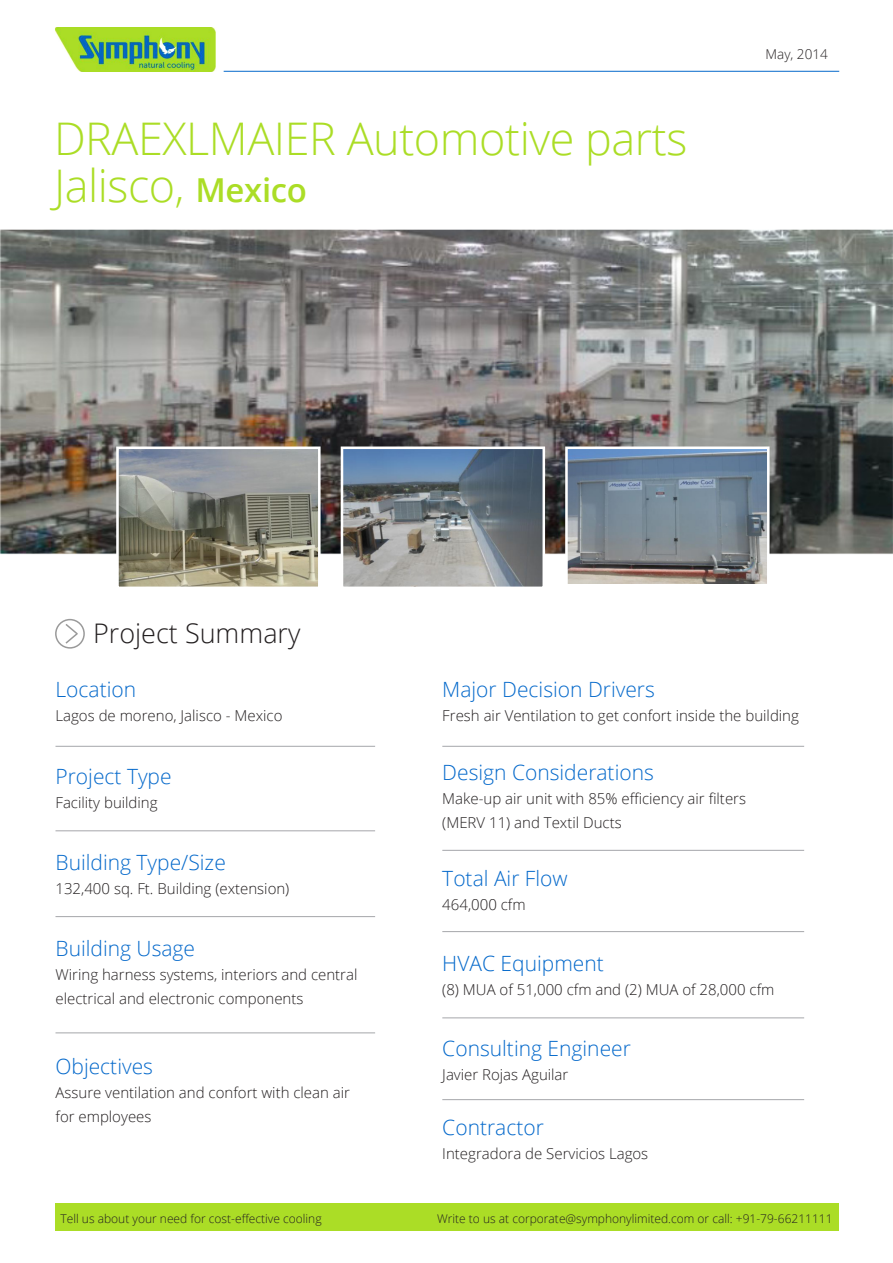
<style>
.page{position:relative;width:893px;height:1263px;background:#fff}
.page>*{position:absolute;margin:0;border:0;box-sizing:border-box;transform-origin:0 0}
.t1{font:300 45px "Open Sans";letter-spacing:-.01em;color:#abdd26}
.t2{font:300 27px "Open Sans";color:#231f20}
.t3{font:300 21px "Open Sans";color:#0569cb}
.t4{font:300 15px/24px "Open Sans";color:#231f20}
.t5{font:300 13.5px "Open Sans";color:#231f20}
.t6{font:300 12px "Open Sans";color:#231f20}
.s1{font-weight:600;font-size:33px}
</style>
<div class="page">
<div style="left:55px;top:1204px;width:783px;height:27px;background:#abdd26"></div>
<img style="left:55px;top:27px;width:161px;height:45px">
<hr style="left:224px;top:71px;width:615px;height:1px;background:#0569cb">
<svg style="left:0;top:229px;width:893px;height:326px"></svg>
<svg style="left:55px;top:618px;width:30px;height:31px"></svg>
<hr style="left:56px;top:746px;width:319px;height:1px;background:#a5a6aa">
<hr style="left:442px;top:746px;width:362px;height:1px;background:#a5a6aa">
<hr style="left:56px;top:830px;width:319px;height:1px;background:#a5a6aa">
<hr style="left:442px;top:850px;width:362px;height:1px;background:#a5a6aa">
<hr style="left:56px;top:916px;width:319px;height:1px;background:#a5a6aa">
<hr style="left:442px;top:931px;width:362px;height:1px;background:#a5a6aa">
<hr style="left:56px;top:1032px;width:319px;height:1px;background:#a5a6aa">
<hr style="left:442px;top:1017px;width:362px;height:1px;background:#a5a6aa">
<hr style="left:442px;top:1099px;width:362px;height:1px;background:#a5a6aa">
<img style="left:120px;top:450px;width:197px;height:135px">
<div style="left:116px;top:446px;width:205px;height:143px;border:3px solid #fff"></div>
<img style="left:345px;top:450px;width:196px;height:135px">
<div style="left:341px;top:446px;width:204px;height:143px;border:3px solid #fff"></div>
<img style="left:569px;top:450px;width:196px;height:134px">
<div style="left:565px;top:446px;width:204px;height:143px;border:3px solid #fff"></div>
<p class="t1" style="left:54px;top:108px;width:635px">DRAEXLMAIER Automotive parts</p>
<p class="t1" style="left:54px;top:154px;width:255px">Jalisco, <span class="s1">Mexico</span></p>
<p class="t5" style="left:765px;top:45px;width:64px">May, 2014</p>
<p class="t2" style="left:93px;top:614px;width:209px">Project Summary</p>
<p class="t3" style="left:56px;top:675px;width:82px">Location</p>
<p class="t4" style="left:56px;top:704px;width:229px">Lagos de moreno, Jalisco - Mexico</p>
<p class="t3" style="left:56px;top:762px;width:118px">Project Type</p>
<p class="t4" style="left:56px;top:790px;width:104px">Facility building</p>
<p class="t3" style="left:56px;top:848px;width:172px">Building Type/Size</p>
<p class="t4" style="left:56px;top:876px;width:235px">132,400 sq. Ft. Building (extension)</p>
<p class="t3" style="left:56px;top:934px;width:141px">Building Usage</p>
<p class="t4" style="left:56px;top:962px;width:303px">Wiring harness systems, interiors and central electrical and electronic components</p>
<p class="t3" style="left:56px;top:1052px;width:99px">Objectives</p>
<p class="t4" style="left:56px;top:1080px;width:296px">Assure ventilation and confort with clean air for employees</p>
<p class="t3" style="left:442px;top:675px;width:214px">Major Decision Drivers</p>
<p class="t4" style="left:442px;top:704px;width:358px">Fresh air Ventilation to get confort inside the building</p>
<p class="t3" style="left:442px;top:758px;width:213px">Design Considerations</p>
<p class="t4" style="left:442px;top:786px;width:305px">Make-up air unit with 85% efficiency air filters (MERV 11) and Textil Ducts</p>
<p class="t3" style="left:442px;top:864px;width:127px">Total Air Flow</p>
<p class="t4" style="left:442px;top:892px;width:85px">464,000 cfm</p>
<p class="t3" style="left:442px;top:948px;width:163px">HVAC Equipment</p>
<p class="t4" style="left:442px;top:977px;width:334px">(8) MUA of 51,000 cfm and (2) MUA of 28,000 cfm</p>
<p class="t3" style="left:442px;top:1034px;width:190px">Consulting Engineer</p>
<p class="t4" style="left:442px;top:1062px;width:128px">Javier Rojas Aguilar</p>
<p class="t3" style="left:442px;top:1113px;width:103px">Contractor</p>
<p class="t4" style="left:442px;top:1141px;width:207px">Integradora de Servicios Lagos</p>
<p class="t6" style="left:61px;top:1210px;width:263px">Tell us about your need for cost-effective cooling</p>
<p class="t6" style="left:437px;top:1210px;width:397px">Write to us at corporate@symphonylimited.com or call: +91-79-66211111</p>
</div>
